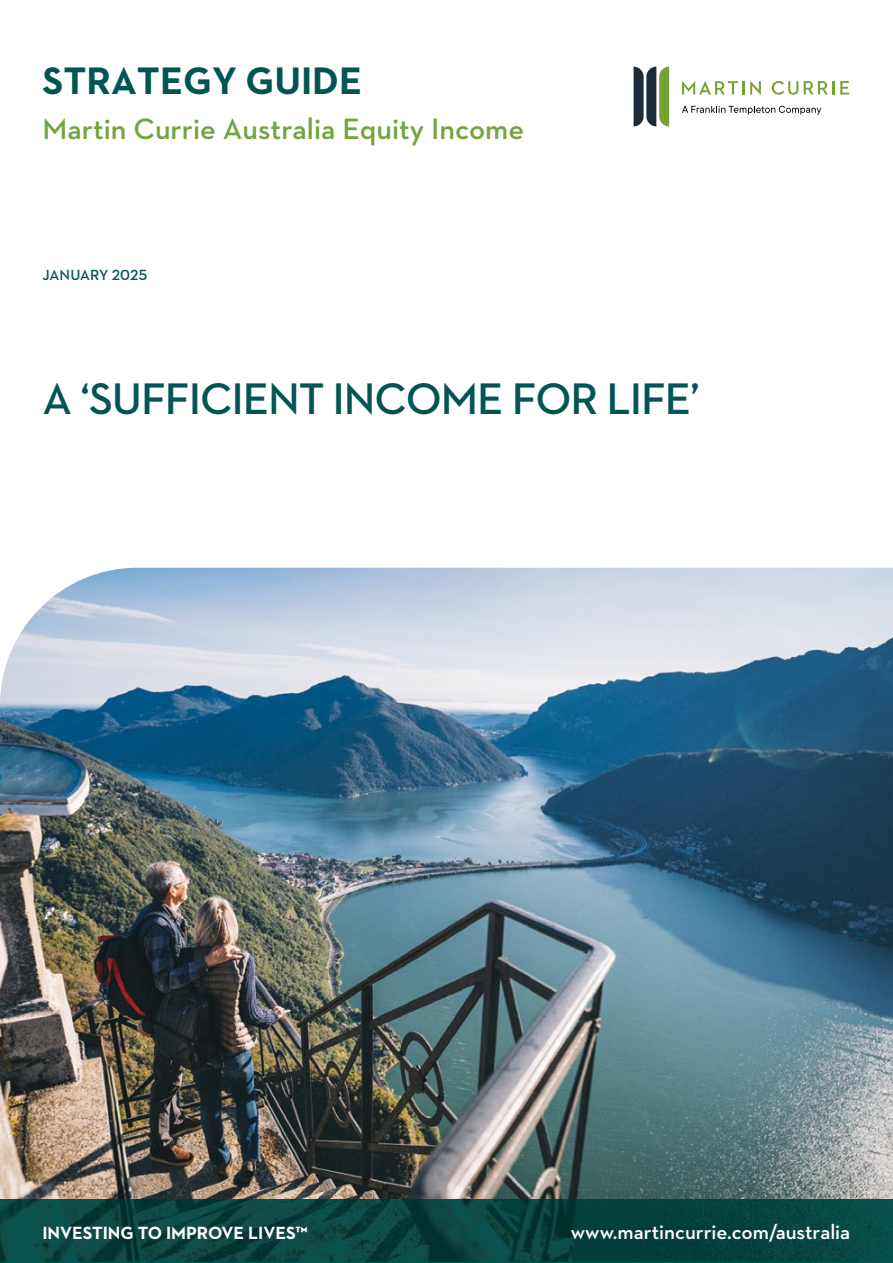
<style>
.page{position:relative;width:893px;height:1263px;background:#fff}
.page>*{position:absolute;margin:0;border:0;box-sizing:border-box;transform-origin:0 0}
.t1{font:600 45px "Neutraface 2 Text";letter-spacing:-.025em;color:#025553}
.t2{font:700 39px "Neutraface 2 Text";color:#025553}
.t3{font:600 30px "Neutraface 2 Text";color:#72a541}
.t4{font:600 21px "Neutraface 2 Text";color:#fff}
.t5{font:700 18px "Neutraface 2 Text";color:#fff}
.t6{font:600 15px "Neutraface 2 Text";letter-spacing:.005em;color:#025553}
</style>
<div class="page">
<img style="left:0;top:568px;width:893px;height:693px">
<svg style="left:0;top:1261px;width:893px;height:2px;background:#054b48"></svg>
<svg style="left:682px;top:106px;width:139px;height:9px"></svg>
<svg style="left:634px;top:67px;width:35px;height:59px"></svg>
<svg style="left:682px;top:81px;width:62px;height:14px"></svg>
<svg style="left:750px;top:81px;width:11px;height:14px"></svg>
<svg style="left:772px;top:81px;width:26px;height:14px"></svg>
<svg style="left:804px;top:81px;width:45px;height:13px"></svg>
<h2 class="t2" style="left:43px;top:56px;width:321px">STRATEGY GUIDE</h2>
<p class="t3" style="left:43px;top:109px;width:483px">Martin Currie Australia Equity Income</p>
<p class="t6" style="left:43px;top:265px;width:106px">JANUARY 2025</p>
<h1 class="t1" style="left:43px;top:370px;width:659px">A ‘SUFFICIENT INCOME FOR LIFE’</h1>
<p class="t5" style="left:42px;top:1221px;width:267px">INVESTING TO IMPROVE LIVES™</p>
<p class="t4" style="left:571px;top:1218px;width:281px">www.martincurrie.com/australia</p>
</div>
